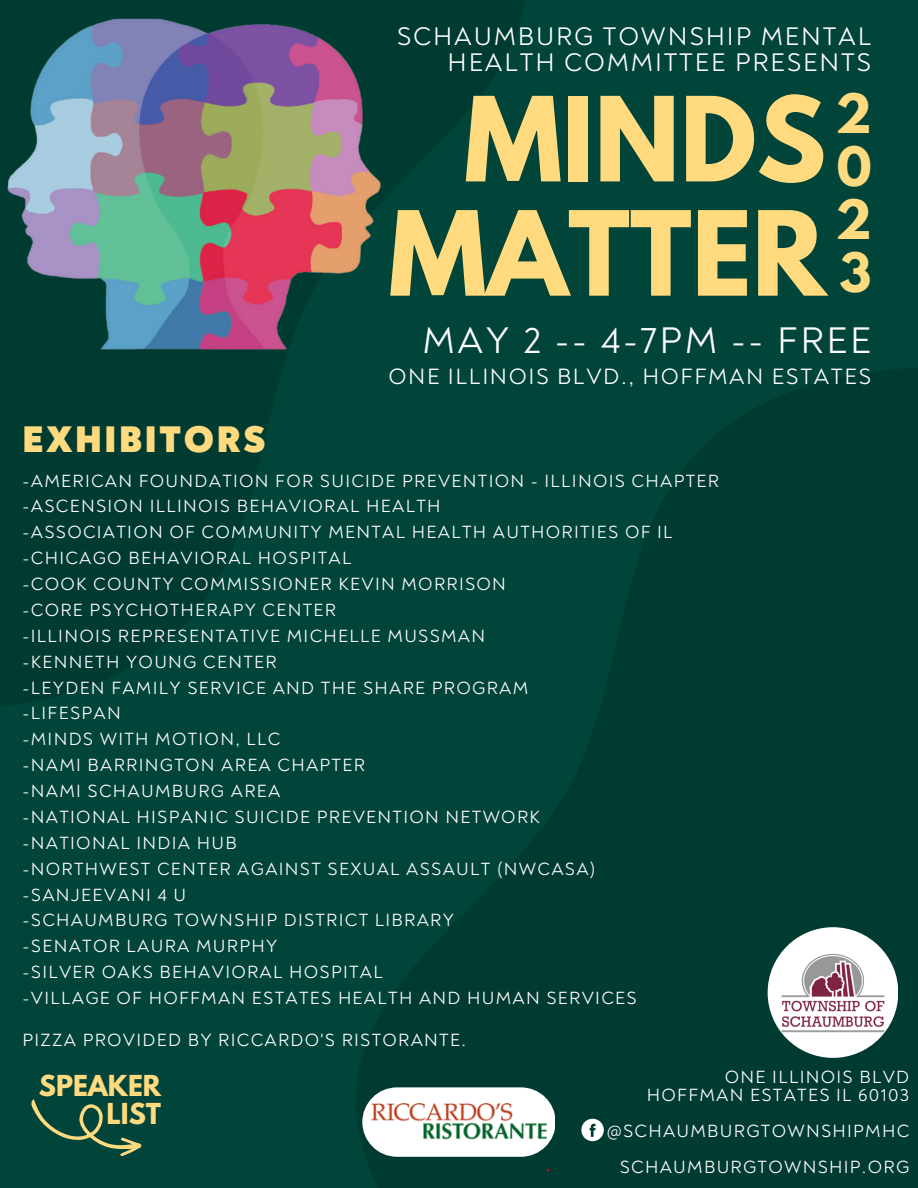
<style>
.page{position:relative;width:918px;height:1188px;background:#00443a}
.page>*{position:absolute;margin:0;border:0;box-sizing:border-box;transform-origin:0 0}
.t1{font:700 103.8px/114.3px "League Spartan";color:#ffda7e;text-align:right}
.t2{font:700 48.15px/52.9px "League Spartan";color:#ffda7e;text-align:justify}
.t3{font:37.65px "Noah";letter-spacing:.07em;color:#fff}
.t4{font:900 37.65px "Noah";letter-spacing:.07em;color:#ffda7e}
.t5{font:25.95px/26.2px "Noah";letter-spacing:.07em;color:#fff;text-align:right}
.t6{font:700 25.65px/28.2px "League Spartan";color:#ffda7e;text-align:right}
.t7{font:22.5px "Noah";letter-spacing:.07em;color:#fff}
.t8{font:18px/25.8px "Noah";letter-spacing:.07em;color:#fff;text-align:right}
</style>
<div class="page">
<img style="left:7px;top:18px;width:374px;height:332px">
<div style="left:768px;top:927px;width:130px;height:131px;background:#fff;border-radius:50%"></div>
<img style="left:772px;top:943px;width:123px;height:99px">
<svg style="left:31px;top:1099px;width:111px;height:57px"></svg>
<svg style="left:581px;top:1119px;width:23px;height:22px"></svg>
<div style="left:362px;top:1087px;width:193px;height:70px;background:#fff;border-radius:35px"></div>
<img style="left:369px;top:1087px;width:179px;height:83px">
<h3 class="t5" style="left:397px;top:24px;width:476px">SCHAUMBURG TOWNSHIP MENTAL<br>HEALTH COMMITTEE PRESENTS</h3>
<h2 class="t2" style="left:835px;top:94px;width:38px">2<br>0<br>2<br>3</h2>
<h3 class="t3" style="left:422px;top:317px;width:450px">MAY 2 -- 4-7PM -- FREE</h3>
<h1 class="t1" style="left:389px;top:96px;width:439px">MINDS<br>MATTER</h1>
<h3 class="t4" style="left:23px;top:416px;width:244px">EXHIBITORS</h3>
<p class="t7" style="left:389px;top:363px;width:484px">ONE ILLINOIS BLVD., HOFFMAN ESTATES</p>
<p class="t8" style="left:23px;top:468px;width:698px;text-align:left">-AMERICAN FOUNDATION FOR SUICIDE PREVENTION - ILLINOIS CHAPTER -ASCENSION ILLINOIS BEHAVIORAL HEALTH<br>-ASSOCIATION OF COMMUNITY MENTAL HEALTH AUTHORITIES OF IL -CHICAGO BEHAVIORAL HOSPITAL<br>-COOK COUNTY COMMISSIONER KEVIN MORRISON<br>-CORE PSYCHOTHERAPY CENTER<br>-ILLINOIS REPRESENTATIVE MICHELLE MUSSMAN<br>-KENNETH YOUNG CENTER<br>-LEYDEN FAMILY SERVICE AND THE SHARE PROGRAM<br>-LIFESPAN<br>-MINDS WITH MOTION, LLC<br>-NAMI BARRINGTON AREA CHAPTER<br>-NAMI SCHAUMBURG AREA<br>-NATIONAL HISPANIC SUICIDE PREVENTION NETWORK<br>-NATIONAL INDIA HUB<br>-NORTHWEST CENTER AGAINST SEXUAL ASSAULT (NWCASA) -SANJEEVANI 4 U<br>-SCHAUMBURG TOWNSHIP DISTRICT LIBRARY<br>-SENATOR LAURA MURPHY<br>-SILVER OAKS BEHAVIORAL HOSPITAL<br>-VILLAGE OF HOFFMAN ESTATES HEALTH AND HUMAN SERVICES</p>
<p class="t8" style="left:23px;top:1027px;width:445px">PIZZA PROVIDED BY RICCARDO'S RISTORANTE.</p>
<h3 class="t6" style="left:39px;top:1075px;width:124px">SPEAKER<br>LIST</h3>
<p class="t8" style="left:647px;top:1068px;width:264px;line-height:18px">ONE ILLINOIS BLVD<br>HOFFMAN ESTATES IL 60103</p>
<p class="t8" style="left:607px;top:1113px;width:304px;line-height:36px">@SCHAUMBURGTOWNSHIPMHC<br>SCHAUMBURGTOWNSHIP.ORG</p>
</div>
